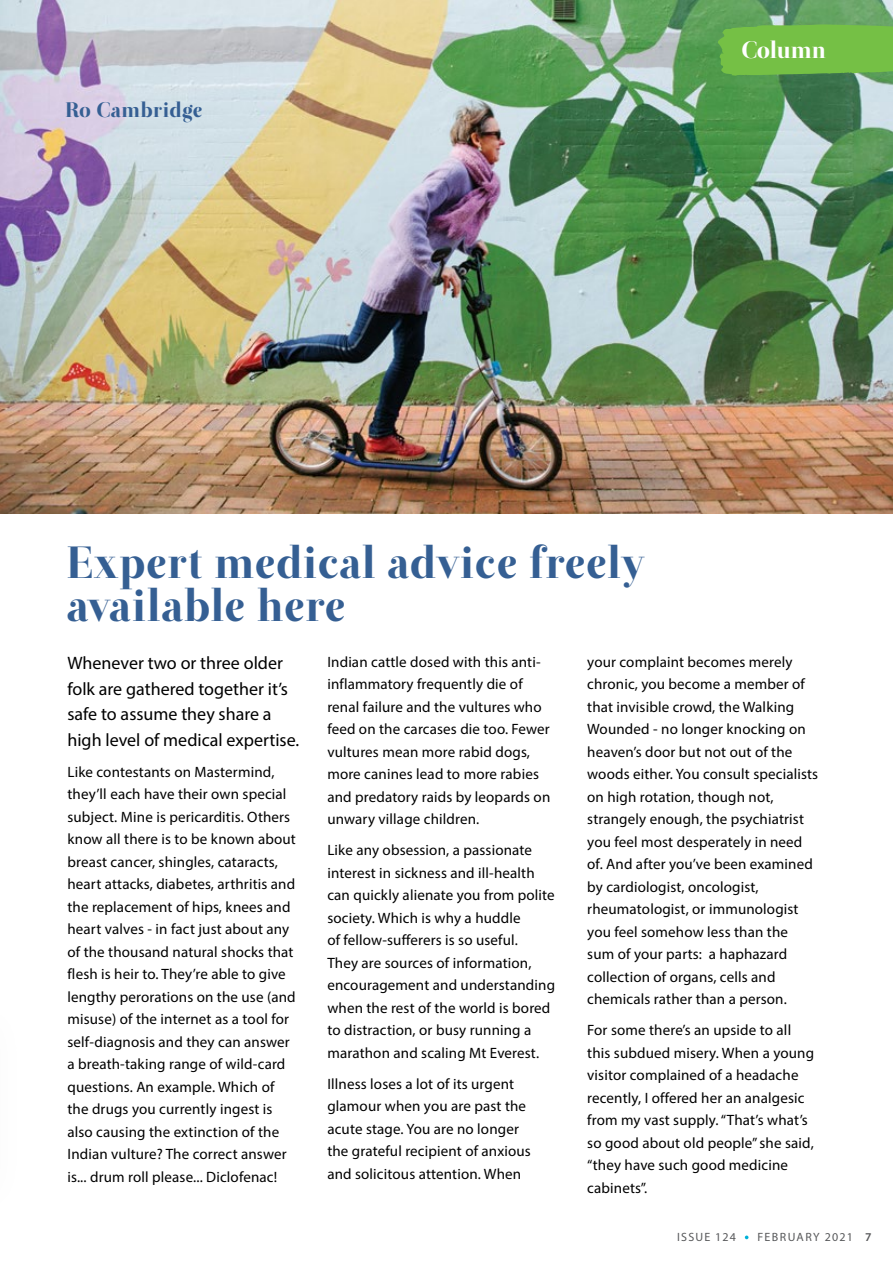
<style>
.page{position:relative;width:893px;height:1263px;background:#fff}
.page>*{position:absolute;margin:0;border:0;box-sizing:border-box;transform-origin:0 0}
.t1{font:45px/42.9px "Otama ep";letter-spacing:.01em;color:#355f93}
.t2{font:23.7px "Otama ep";letter-spacing:-.01em;color:#fff}
.t3{font:21px "Otama ep";letter-spacing:.01em;color:#355f93}
.t4{font:18px/25.5px "Myriad Pro";color:#000}
.t5{font:15px/22.5px "Myriad Pro";letter-spacing:.01em;color:#000}
.t6{font:12px "Myriad Pro";letter-spacing:.1em;color:#58595b}
.s1{font-weight:600}
</style>
<div class="page">
<hr style="left:0;top:1022px;width:1px;height:173px;background:#a7b8c8">
<img style="left:0;top:0;width:893px;height:514px">
<svg style="left:718px;top:24px;width:175px;height:52px"></svg>
<svg style="left:745px;top:1235px;width:3px;height:4px"></svg>
<h3 class="t3" style="left:66px;top:97px;width:139px">Ro Cambridge</h3>
<h2 class="t2" style="left:741px;top:36px;width:86px">Column</h2>
<h1 class="t1" style="left:67px;top:542px;width:579px">Expert medical advice freely available here</h1>
<p class="t4" style="left:67px;top:650px;width:233px">Whenever two or three older folk are gathered together it’s safe to assume they share a high level of medical expertise.</p>
<p class="t5" style="left:67px;top:760px;width:230px">Like contestants on Mastermind, they’ll each have their own special subject. Mine is pericarditis. Others know all there is to be known about breast cancer, shingles, cataracts, heart attacks, diabetes, arthritis and the replacement of hips, knees and heart valves - in fact just about any of the thousand natural shocks that flesh is heir to. They’re able to give lengthy perorations on the use (and misuse) of the internet as a tool for self-diagnosis and they can answer a breath-taking range of wild-card questions. An example. Which of the drugs you currently ingest is also causing the extinction of the Indian vulture? The correct answer is... drum roll please... Diclofenac!</p>
<p class="t5" style="left:327px;top:650px;width:224px">Indian cattle dosed with this anti&shy;inflammatory frequently die of renal failure and the vultures who feed on the carcases die too. Fewer vultures mean more rabid dogs, more canines lead to more rabies and predatory raids by leopards on unwary village children.</p>
<p class="t5" style="left:327px;top:839px;width:229px">Like any obsession, a passionate interest in sickness and ill-health can quickly alienate you from polite society. Which is why a huddle<br>of fellow-sufferers is so useful.<br>They are sources of information, encouragement and understanding when the rest of the world is bored to distraction, or busy running a marathon and scaling Mt Everest.</p>
<p class="t5" style="left:327px;top:1072px;width:205px">Illness loses a lot of its urgent glamour when you are past the acute stage. You are no longer the grateful recipient of anxious and solicitous attention. When</p>
<p class="t5" style="left:587px;top:650px;width:232px">your complaint becomes merely chronic, you become a member of that invisible crowd, the Walking<br>Wounded - no longer knocking on heaven’s door but not out of the woods either. You consult specialists on high rotation, though not, strangely enough, the psychiatrist you feel most desperately in need of. And after you’ve been examined by cardiologist, oncologist, rheumatologist, or immunologist you feel somehow less than the sum of your parts: a haphazard collection of organs, cells and chemicals rather than a person.</p>
<p class="t5" style="left:587px;top:1019px;width:228px">For some there’s an upside to all this subdued misery. When a young visitor complained of a headache recently, I offered her an analgesic from my vast supply. “That’s what’s so good about old people” she said, “they have such good medicine cabinets”.</p>
<p class="t6" style="left:677px;top:1230px;width:60px">ISSUE 124</p>
<p class="t6" style="left:757px;top:1230px;width:116px">FEBRUARY 2021 <span class="s1">7</span></p>
</div>
